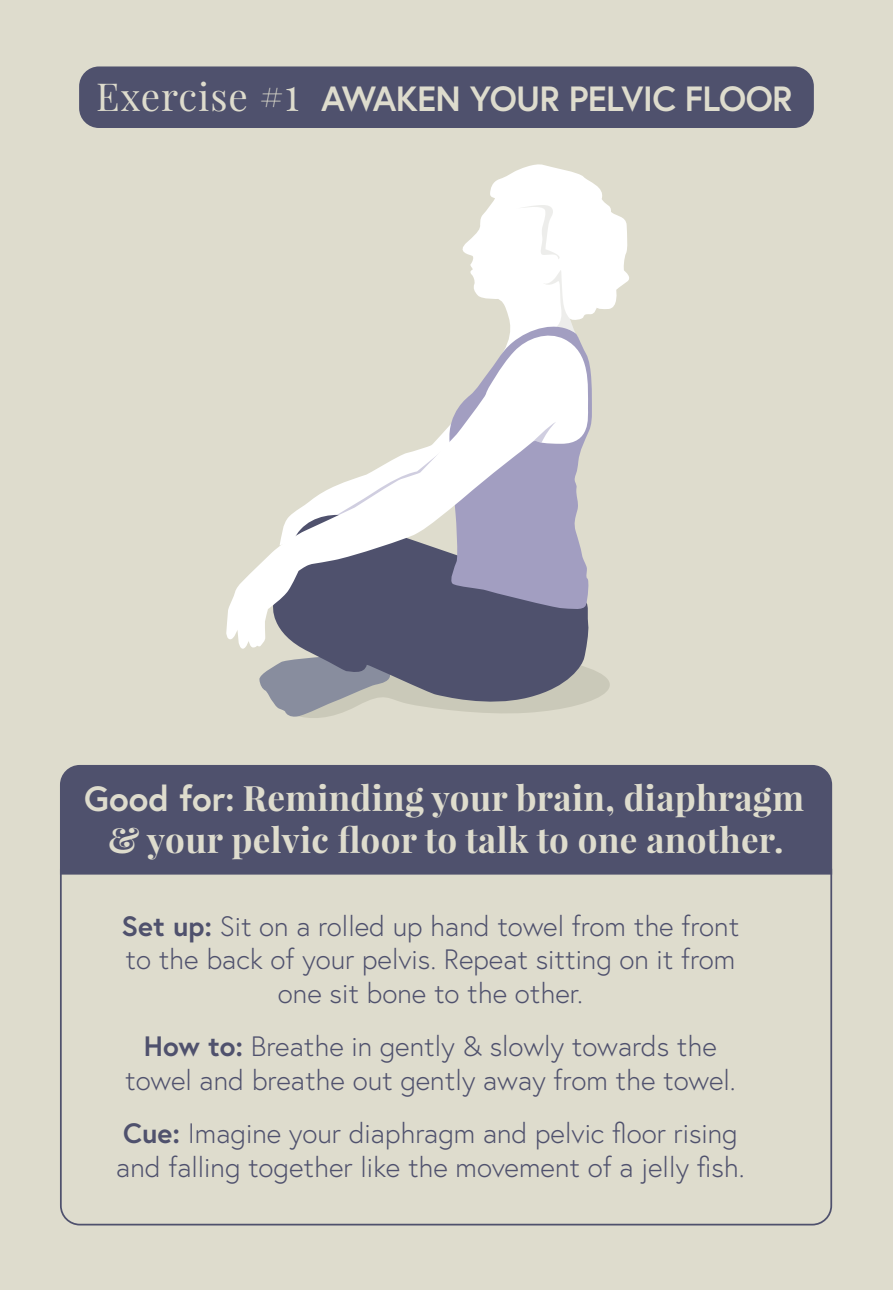
<style>
.page{position:relative;width:893px;height:1290px;background:#dedccd}
.page>*{position:absolute;margin:0;border:0;box-sizing:border-box;transform-origin:0 0}
.t1{font:700 35px/42px "Playfair Display";letter-spacing:.01em;color:#dedccd;text-align:center}
.t2{font:700 35px "Europa";letter-spacing:-.02em;color:#dedccd}
.t3{font:300 28px/33.6px "Europa";color:#4f516d;text-align:center}
.s1{font-family:"Playfair Display";font-weight:400;font-size:38.5px}
.s2{font-family:"Playfair Display";font-weight:400;font-size:46.2px}
.s3{font-family:"Europa"}
.s4{font-weight:700}
</style>
<div class="page">
<svg style="left:259px;top:668px;width:351px;height:50px"></svg>
<svg style="left:269px;top:649px;width:320px;height:59px;background:#7d7f8d"></svg>
<svg style="left:226px;top:544px;width:363px;height:105px;background:#848596"></svg>
<svg style="left:280px;top:164px;width:349px;height:447px"></svg>
<div style="left:79px;top:66px;width:735px;height:62px;background:#4f516d;border-radius:20px"></div>
<svg style="left:60px;top:868px;width:773px;height:358px"></svg>
<div style="left:60px;top:765px;width:772px;height:109px;background:#4f516d"></div>
<p class="t2" style="left:96px;top:75px;width:698px"><span class="s1">Exercise #</span><span class="s2">1</span> AWAKEN YOUR PELVIC FLOOR</p>
<p class="t1" style="left:84px;top:776px;width:721px"><span class="s3">Good for:</span> Reminding your brain, diaphragm &amp; your pelvic floor to talk to one another.</p>
<p class="t3" style="left:122px;top:909px;width:619px"><span class="s4">Set up:</span> Sit on a rolled up hand towel from the front to the back of your pelvis. Repeat sitting on it from one sit bone to the other.</p>
<p class="t3" style="left:125px;top:1029px;width:612px"><span class="s4">How to:</span> Breathe in gently &amp; slowly towards the towel and breathe out gently away from the towel.</p>
<p class="t3" style="left:116px;top:1116px;width:630px;text-align:left"><span class="s4">Cue:</span> Imagine your diaphragm and pelvic floor rising and falling together like the movement of a jelly fish.</p>
</div>
